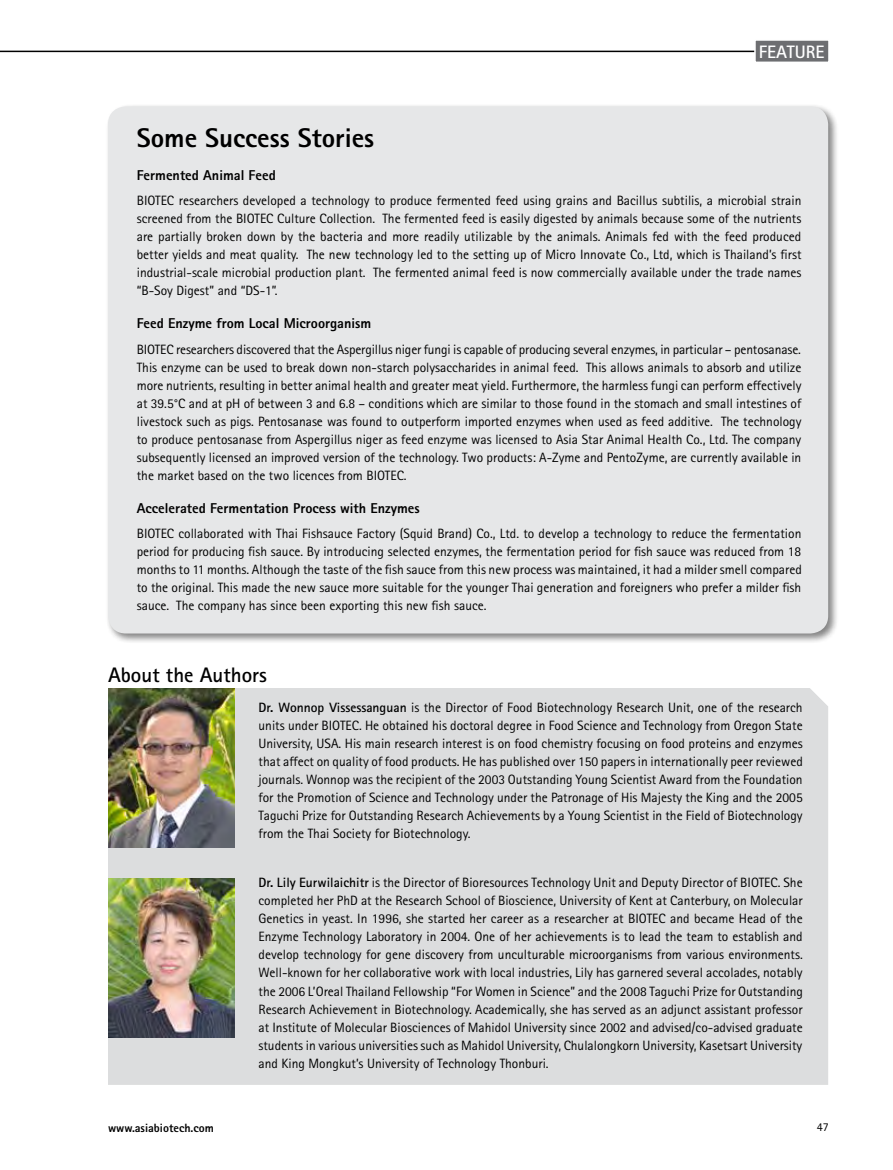
<style>
.page{position:relative;width:893px;height:1170px;background:#fff}
.page>*{position:absolute;margin:0;border:0;box-sizing:border-box;transform-origin:0 0}
.t1{font:800 27px "Rotis Sans Serif";color:#000}
.t2{font:700 21px "Rotis Sans Serif";color:#000}
.t3{font:700 18px "Rotis Sans Serif";letter-spacing:-.005em;color:#fff}
.t4{font:800 14.25px "Rotis Sans Serif";color:#000}
.t5{font:13.5px/18px "Rotis Sans Serif";color:#000;text-align:justify}
.t6{font:800 12px "Rotis Sans Serif";color:#000}
.t7{font:12px "Rotis Sans Serif";color:#000}
.s1{font-weight:700}
</style>
<div class="page">
<hr style="left:0;top:51px;width:766px;height:1px;background:#000">
<div style="left:754px;top:39px;width:76px;height:24px;background:#6d6e71;border:2px solid #fff"></div>
<div style="left:108px;top:688px;width:720px;height:396px;background:#dcddde"></div>
<img style="left:108px;top:688px;width:127px;height:159px">
<img style="left:108px;top:878px;width:127px;height:159px">
<div style="left:105px;top:104px;width:734px;height:540px;background:#000;opacity:.48"></div>
<div style="left:108px;top:106px;width:720px;height:527px;background:#e6e7e8;border-radius:18px"></div>
<h3 class="t3" style="left:759px;top:40px;width:67px">FEATURE</h3>
<h1 class="t1" style="left:137px;top:120px;width:239px">Some Success Stories</h1>
<p class="t4" style="left:137px;top:166px;width:141px">Fermented Animal Feed</p>
<p class="t5" style="left:137px;top:191px;width:666px">BIOTEC researchers developed a technology to produce fermented feed using grains and Bacillus subtilis, a microbial strain screened from the BIOTEC Culture Collection. The fermented feed is easily digested by animals because some of the nutrients are partially broken down by the bacteria and more readily utilizable by the animals. Animals fed with the feed produced better yields and meat quality. The new technology led to the setting up of Micro Innovate Co., Ltd, which is Thailand’s first industrial-scale microbial production plant. The fermented animal feed is now commercially available under the trade names “B-Soy Digest” and “DS-1”.</p>
<p class="t4" style="left:137px;top:314px;width:236px">Feed Enzyme from Local Microorganism</p>
<p class="t5" style="left:137px;top:340px;width:666px">BIOTEC researchers discovered that the Aspergillus niger fungi is capable of producing several enzymes, in particular – pentosanase.<br>This enzyme can be used to break down non-starch polysaccharides in animal feed. This allows animals to absorb and utilize more nutrients, resulting in better animal health and greater meat yield. Furthermore, the harmless fungi can perform effectively at 39.5°C and at pH of between 3 and 6.8 – conditions which are similar to those found in the stomach and small intestines of livestock such as pigs. Pentosanase was found to outperform imported enzymes when used as feed additive. The technology to produce pentosanase from Aspergillus niger as feed enzyme was licensed to Asia Star Animal Health Co., Ltd. The company subsequently licensed an improved version of the technology. Two products: A-Zyme and PentoZyme, are currently available in the market based on the two licences from BIOTEC.</p>
<p class="t4" style="left:137px;top:499px;width:285px">Accelerated Fermentation Process with Enzymes</p>
<p class="t5" style="left:137px;top:524px;width:667px">BIOTEC collaborated with Thai Fishsauce Factory (Squid Brand) Co., Ltd. to develop a technology to reduce the fermentation period for producing fish sauce. By introducing selected enzymes, the fermentation period for fish sauce was reduced from 18 months to 11 months. Although the taste of the fish sauce from this new process was maintained, it had a milder smell compared to the original. This made the new sauce more suitable for the younger Thai generation and foreigners who prefer a milder fish sauce. The company has since been exporting this new fish sauce.</p>
<h2 class="t2" style="left:108px;top:662px;width:161px">About the Authors</h2>
<p class="t6" style="left:108px;top:1119px;width:107px">www.asiabiotech.com</p>
<p class="t5" style="left:259px;top:698px;width:546px"><span class="s1">Dr. Wonnop Vissessanguan</span> is the Director of Food Biotechnology Research Unit, one of the research units under BIOTEC. He obtained his doctoral degree in Food Science and Technology from Oregon State University, USA. His main research interest is on food chemistry focusing on food proteins and enzymes that affect on quality of food products. He has published over 150 papers in internationally peer reviewed journals. Wonnop was the recipient of the 2003 Outstanding Young Scientist Award from the Foundation for the Promotion of Science and Technology under the Patronage of His Majesty the King and the 2005<br>Taguchi Prize for Outstanding Research Achievements by a Young Scientist in the Field of Biotechnology from the Thai Society for Biotechnology.</p>
<p class="t5" style="left:259px;top:873px;width:546px"><span class="s1">Dr. Lily Eurwilaichitr</span> is the Director of Bioresources Technology Unit and Deputy Director of BIOTEC. She completed her PhD at the Research School of Bioscience, University of Kent at Canterbury, on Molecular Genetics in yeast. In 1996, she started her career as a researcher at BIOTEC and became Head of the Enzyme Technology Laboratory in 2004. One of her achievements is to lead the team to establish and develop technology for gene discovery from unculturable microorganisms from various environments.<br>Well-known for her collaborative work with local industries, Lily has garnered several accolades, notably the 2006 L’Oreal Thailand Fellowship “For Women in Science” and the 2008 Taguchi Prize for Outstanding Research Achievement in Biotechnology. Academically, she has served as an adjunct assistant professor at Institute of Molecular Biosciences of Mahidol University since 2002 and advised/co-advised graduate students in various universities such as Mahidol University, Chulalongkorn University, Kasetsart University and King Mongkut’s University of Technology Thonburi.</p>
<p class="t7" style="left:817px;top:1120px;width:13px">47</p>
</div>
